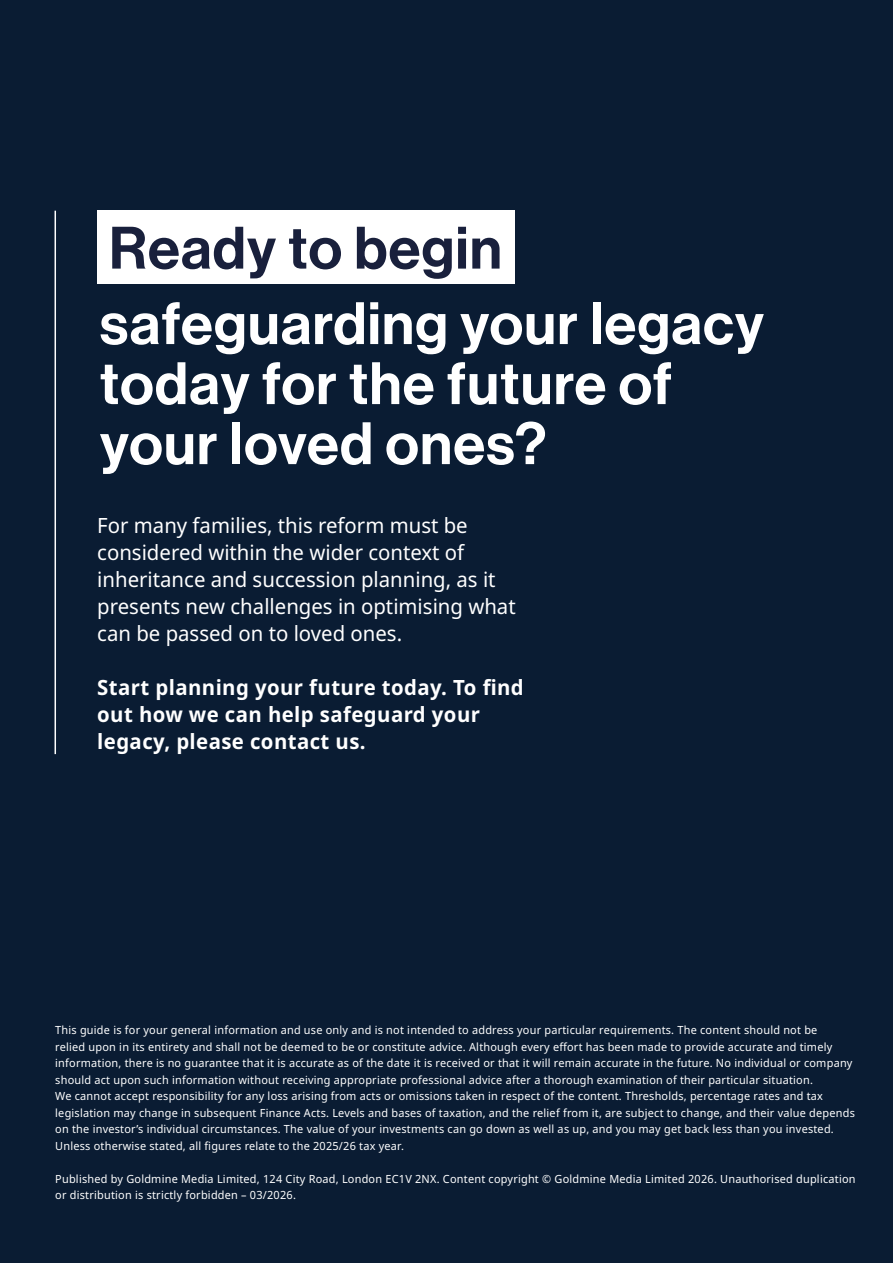
<style>
.page{position:relative;width:893px;height:1263px;background:#0a1c33}
.page>*{position:absolute;margin:0;border:0;box-sizing:border-box;transform-origin:0 0}
.t1{font:58.5px/60px "N Haas Grotesk DS Pro 65 Md";letter-spacing:.02em;color:#fff}
.t2{font:58.5px "N Haas Grotesk DS Pro 65 Md";letter-spacing:.02em;color:#19203c}
.t3{font:21px/27px "Noto Sans";color:#fff}
.t4{font:700 21px/27px "Noto Sans";letter-spacing:.02em;color:#fff}
.t5{font:11.25px/16.5px "Noto Sans";letter-spacing:.02em;color:#fff}
</style>
<div class="page">
<div style="left:97px;top:211px;width:417px;height:73px;background:#fff"></div>
<hr style="left:55px;top:211px;width:1px;height:543px;background:#fff">
<h1 class="t2" style="left:109px;top:214px;width:394px">Ready to begin</h1>
<h1 class="t1" style="left:100px;top:295px;width:666px">safeguarding your legacy today for the future of your loved ones?</h1>
<h2 class="t3" style="left:97px;top:511px;width:420px">For many families, this reform must be considered within the wider context of inheritance and succession planning, as it presents new challenges in optimising what can be passed on to loved ones.</h2>
<h2 class="t4" style="left:97px;top:673px;width:428px">Start planning your future today. To find out how we can help safeguard your legacy, please contact us.</h2>
<p class="t5" style="left:55px;top:1021px;width:801px">This guide is for your general information and use only and is not intended to address your particular requirements. The content should not be<br>relied upon in its entirety and shall not be deemed to be or constitute advice. Although every effort has been made to provide accurate and timely information, there is no guarantee that it is accurate as of the date it is received or that it will remain accurate in the future. No individual or company should act upon such information without receiving appropriate professional advice after a thorough examination of their particular situation.<br>We cannot accept responsibility for any loss arising from acts or omissions taken in respect of the content. Thresholds, percentage rates and tax legislation may change in subsequent Finance Acts. Levels and bases of taxation, and the relief from it, are subject to change, and their value depends on the investor’s individual circumstances. The value of your investments can go down as well as up, and you may get back less than you invested.<br>Unless otherwise stated, all figures relate to the 2025/26 tax year.</p>
<p class="t5" style="left:55px;top:1170px;width:802px">Published by Goldmine Media Limited, 124 City Road, London EC1V 2NX. Content copyright © Goldmine Media Limited 2026. Unauthorised duplication or distribution is strictly forbidden – 03/2026.</p>
</div>
